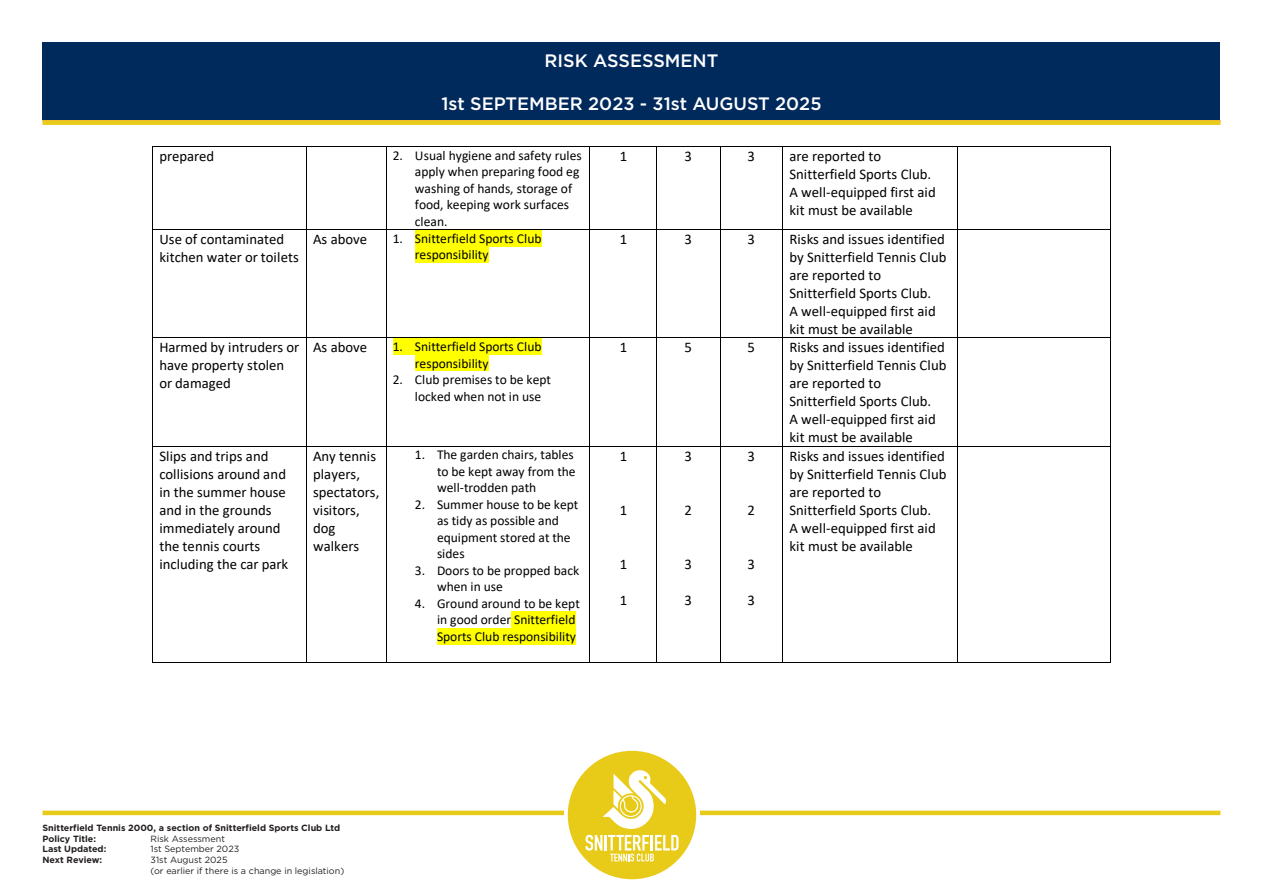
<style>
.page{position:relative;width:1263px;height:893px;background:#fff}
.page>*{position:absolute;margin:0;border:0;box-sizing:border-box;transform-origin:0 0}
.t1{font:500 18px "Gotham";color:#fff}
.t2{font:14.7px/18px "Calibri";color:#000}
.t3{font:13.5px/16.5px "Calibri";color:#000}
.t4{font:700 9px/10.8px "Gotham";color:#231f20}
.t5{font:9px/10.8px "Gotham";color:#231f20}
</style>
<div class="page">
<div style="left:43px;top:43px;width:1177px;height:77px;background:#00295c"></div>
<hr style="left:43px;top:811px;width:1177px;height:4px;background:#e8cb19">
<svg style="left:564px;top:747px;width:136px;height:136px"></svg>
<div style="left:568px;top:751px;width:128px;height:128px;background:#e8cb19;border-radius:50%"></div>
<svg style="left:585px;top:768px;width:93px;height:93px"></svg>
<div style="left:43px;top:120px;width:1177px;height:5px;background:#e8cb19"></div>
<hr style="left:153px;top:146px;width:153px;height:1px;background:#000">
<hr style="left:307px;top:146px;width:79px;height:1px;background:#000">
<hr style="left:386px;top:146px;width:203px;height:1px;background:#000">
<hr style="left:590px;top:146px;width:67px;height:1px;background:#000">
<hr style="left:657px;top:146px;width:63px;height:1px;background:#000">
<hr style="left:720px;top:146px;width:63px;height:1px;background:#000">
<hr style="left:783px;top:146px;width:174px;height:1px;background:#000">
<hr style="left:957px;top:146px;width:153px;height:1px;background:#000">
<hr style="left:152px;top:147px;width:1px;height:82px;background:#000">
<hr style="left:306px;top:147px;width:1px;height:82px;background:#000">
<hr style="left:386px;top:147px;width:1px;height:82px;background:#000">
<hr style="left:589px;top:147px;width:1px;height:82px;background:#000">
<hr style="left:657px;top:147px;width:1px;height:82px;background:#000">
<hr style="left:720px;top:147px;width:1px;height:82px;background:#000">
<hr style="left:783px;top:147px;width:1px;height:82px;background:#000">
<hr style="left:957px;top:147px;width:1px;height:82px;background:#000">
<hr style="left:1110px;top:147px;width:1px;height:82px;background:#000">
<div style="left:415px;top:230px;width:126px;height:16px;background:#ff0"></div>
<div style="left:415px;top:246px;width:73px;height:17px;background:#ff0"></div>
<hr style="left:153px;top:229px;width:153px;height:1px;background:#000">
<hr style="left:307px;top:229px;width:79px;height:1px;background:#000">
<hr style="left:386px;top:229px;width:203px;height:1px;background:#000">
<hr style="left:590px;top:229px;width:67px;height:1px;background:#000">
<hr style="left:657px;top:229px;width:63px;height:1px;background:#000">
<hr style="left:720px;top:229px;width:63px;height:1px;background:#000">
<hr style="left:783px;top:229px;width:174px;height:1px;background:#000">
<hr style="left:957px;top:229px;width:153px;height:1px;background:#000">
<hr style="left:152px;top:230px;width:1px;height:108px;background:#000">
<hr style="left:306px;top:230px;width:1px;height:108px;background:#000">
<hr style="left:386px;top:230px;width:1px;height:108px;background:#000">
<hr style="left:589px;top:230px;width:1px;height:108px;background:#000">
<hr style="left:657px;top:230px;width:1px;height:108px;background:#000">
<hr style="left:720px;top:230px;width:1px;height:108px;background:#000">
<hr style="left:783px;top:230px;width:1px;height:108px;background:#000">
<hr style="left:957px;top:230px;width:1px;height:108px;background:#000">
<hr style="left:1110px;top:230px;width:1px;height:108px;background:#000">
<div style="left:393px;top:338px;width:148px;height:17px;background:#ff0"></div>
<div style="left:415px;top:355px;width:73px;height:16px;background:#ff0"></div>
<hr style="left:153px;top:338px;width:153px;height:1px;background:#000">
<hr style="left:307px;top:338px;width:79px;height:1px;background:#000">
<hr style="left:386px;top:338px;width:203px;height:1px;background:#000">
<hr style="left:590px;top:338px;width:67px;height:1px;background:#000">
<hr style="left:657px;top:338px;width:63px;height:1px;background:#000">
<hr style="left:720px;top:338px;width:63px;height:1px;background:#000">
<hr style="left:783px;top:338px;width:174px;height:1px;background:#000">
<hr style="left:957px;top:338px;width:153px;height:1px;background:#000">
<hr style="left:152px;top:338px;width:1px;height:108px;background:#000">
<hr style="left:306px;top:338px;width:1px;height:108px;background:#000">
<hr style="left:386px;top:338px;width:1px;height:108px;background:#000">
<hr style="left:589px;top:338px;width:1px;height:108px;background:#000">
<hr style="left:657px;top:338px;width:1px;height:108px;background:#000">
<hr style="left:720px;top:338px;width:1px;height:108px;background:#000">
<hr style="left:783px;top:338px;width:1px;height:108px;background:#000">
<hr style="left:957px;top:338px;width:1px;height:108px;background:#000">
<hr style="left:1110px;top:338px;width:1px;height:108px;background:#000">
<div style="left:511px;top:611px;width:64px;height:17px;background:#ff0"></div>
<div style="left:437px;top:628px;width:139px;height:16px;background:#ff0"></div>
<hr style="left:153px;top:446px;width:153px;height:1px;background:#000">
<hr style="left:307px;top:446px;width:79px;height:1px;background:#000">
<hr style="left:386px;top:446px;width:203px;height:1px;background:#000">
<hr style="left:590px;top:446px;width:67px;height:1px;background:#000">
<hr style="left:657px;top:446px;width:63px;height:1px;background:#000">
<hr style="left:720px;top:446px;width:63px;height:1px;background:#000">
<hr style="left:783px;top:446px;width:174px;height:1px;background:#000">
<hr style="left:957px;top:446px;width:153px;height:1px;background:#000">
<hr style="left:152px;top:446px;width:1px;height:216px;background:#000">
<hr style="left:153px;top:662px;width:153px;height:1px;background:#000">
<hr style="left:306px;top:446px;width:1px;height:216px;background:#000">
<hr style="left:307px;top:662px;width:79px;height:1px;background:#000">
<hr style="left:386px;top:446px;width:1px;height:216px;background:#000">
<hr style="left:386px;top:662px;width:203px;height:1px;background:#000">
<hr style="left:589px;top:446px;width:1px;height:216px;background:#000">
<hr style="left:590px;top:662px;width:67px;height:1px;background:#000">
<hr style="left:657px;top:446px;width:1px;height:216px;background:#000">
<hr style="left:657px;top:662px;width:63px;height:1px;background:#000">
<hr style="left:720px;top:446px;width:1px;height:216px;background:#000">
<hr style="left:720px;top:662px;width:63px;height:1px;background:#000">
<hr style="left:783px;top:446px;width:1px;height:216px;background:#000">
<hr style="left:783px;top:662px;width:174px;height:1px;background:#000">
<hr style="left:957px;top:446px;width:1px;height:216px;background:#000">
<hr style="left:957px;top:662px;width:153px;height:1px;background:#000">
<hr style="left:1110px;top:446px;width:1px;height:216px;background:#000">
<p class="t1" style="left:544px;top:50px;width:176px">RISK ASSESSMENT</p>
<p class="t1" style="left:441px;top:94px;width:382px">1st SEPTEMBER 2023 - 31st AUGUST 2025</p>
<p class="t1" style="left:459px;top:94px;width:346px">SEPTEMBER 2018 - SEPTEMBER 2020</p>
<p class="t1" style="left:599px;top:94px;width:208px">20 - SEPTEMBER 2022</p>
<p class="t2" style="left:159px;top:147px;width:56px">prepared</p>
<p class="t3" style="left:415px;top:147px;width:168px;text-indent:-22px">2. Usual hygiene and safety rules apply when preparing food eg washing of hands, storage of food, keeping work surfaces clean.</p>
<p class="t2" style="left:620px;top:147px;width:9px">1</p>
<p class="t2" style="left:685px;top:147px;width:9px">3</p>
<p class="t2" style="left:748px;top:147px;width:9px">3</p>
<p class="t2" style="left:789px;top:147px;width:148px">are reported to<br>Snitterfield Sports Club.<br>A well-equipped first aid kit must be available</p>
<p class="t2" style="left:159px;top:230px;width:141px">Use of contaminated kitchen water or toilets</p>
<p class="t2" style="left:313px;top:230px;width:56px">As above</p>
<p class="t3" style="left:415px;top:230px;width:128px;text-indent:-22px">1. Snitterfield Sports Club responsibility</p>
<p class="t2" style="left:620px;top:230px;width:9px">1</p>
<p class="t2" style="left:685px;top:230px;width:9px">3</p>
<p class="t2" style="left:748px;top:230px;width:9px">3</p>
<p class="t2" style="left:789px;top:230px;width:158px">Risks and issues identified by Snitterfield Tennis Club are reported to<br>Snitterfield Sports Club.<br>A well-equipped first aid kit must be available</p>
<p class="t2" style="left:159px;top:338px;width:141px">Harmed by intruders or have property stolen or damaged</p>
<p class="t2" style="left:313px;top:338px;width:56px">As above</p>
<p class="t3" style="left:415px;top:338px;width:128px;text-indent:-22px">1. Snitterfield Sports Club responsibility</p>
<p class="t2" style="left:620px;top:338px;width:9px">1</p>
<p class="t2" style="left:685px;top:338px;width:9px">5</p>
<p class="t2" style="left:748px;top:338px;width:9px">5</p>
<p class="t2" style="left:789px;top:338px;width:158px">Risks and issues identified by Snitterfield Tennis Club are reported to<br>Snitterfield Sports Club.<br>A well-equipped first aid kit must be available</p>
<p class="t3" style="left:415px;top:371px;width:138px;text-indent:-22px">2. Club premises to be kept locked when not in use</p>
<p class="t2" style="left:159px;top:446px;width:130px">Slips and trips and collisions around and in the summer house and in the grounds immediately around the tennis courts including the car park</p>
<p class="t2" style="left:313px;top:446px;width:68px">Any tennis players, spectators, visitors, dog walkers</p>
<p class="t3" style="left:437px;top:446px;width:140px;text-indent:-22px">1. The garden chairs, tables to be kept away from the well-trodden path</p>
<p class="t3" style="left:437px;top:496px;width:143px;text-indent:-22px">2. Summer house to be kept as tidy as possible and equipment stored at the sides</p>
<p class="t3" style="left:437px;top:562px;width:144px;text-indent:-22px">3. Doors to be propped back when in use</p>
<p class="t3" style="left:437px;top:595px;width:145px;text-indent:-22px">4. Ground around to be kept in good order Snitterfield<br>Sports Club responsibility</p>
<p class="t2" style="left:620px;top:446px;width:9px">1</p>
<p class="t2" style="left:620px;top:500px;width:9px">1</p>
<p class="t2" style="left:620px;top:554px;width:9px">1</p>
<p class="t2" style="left:620px;top:590px;width:9px">1</p>
<p class="t2" style="left:685px;top:446px;width:9px">3</p>
<p class="t2" style="left:685px;top:500px;width:9px">2</p>
<p class="t2" style="left:748px;top:446px;width:9px">3</p>
<p class="t2" style="left:748px;top:500px;width:9px">2</p>
<p class="t2" style="left:789px;top:446px;width:158px">Risks and issues identified by Snitterfield Tennis Club are reported to<br>Snitterfield Sports Club.<br>A well-equipped first aid kit must be available</p>
<p class="t2" style="left:685px;top:554px;width:9px">3</p>
<p class="t2" style="left:685px;top:590px;width:9px">3</p>
<p class="t2" style="left:748px;top:554px;width:9px">3</p>
<p class="t2" style="left:748px;top:590px;width:9px">3</p>
<p class="t4" style="left:43px;top:822px;width:299px">Snitterfield Tennis 2000, a section of Snitterfield Sports Club Ltd<br>Policy Title:</p>
<p class="t5" style="left:151px;top:833px;width:76px">Risk Assessment</p>
<p class="t4" style="left:43px;top:843px;width:65px">Last Updated:</p>
<p class="t5" style="left:151px;top:844px;width:90px">1st September 2023</p>
<p class="t4" style="left:43px;top:854px;width:61px">Next Review:</p>
<p class="t5" style="left:151px;top:854px;width:195px">31st August 2025<br>(or earlier if there is a change in legislation)</p>
</div>
